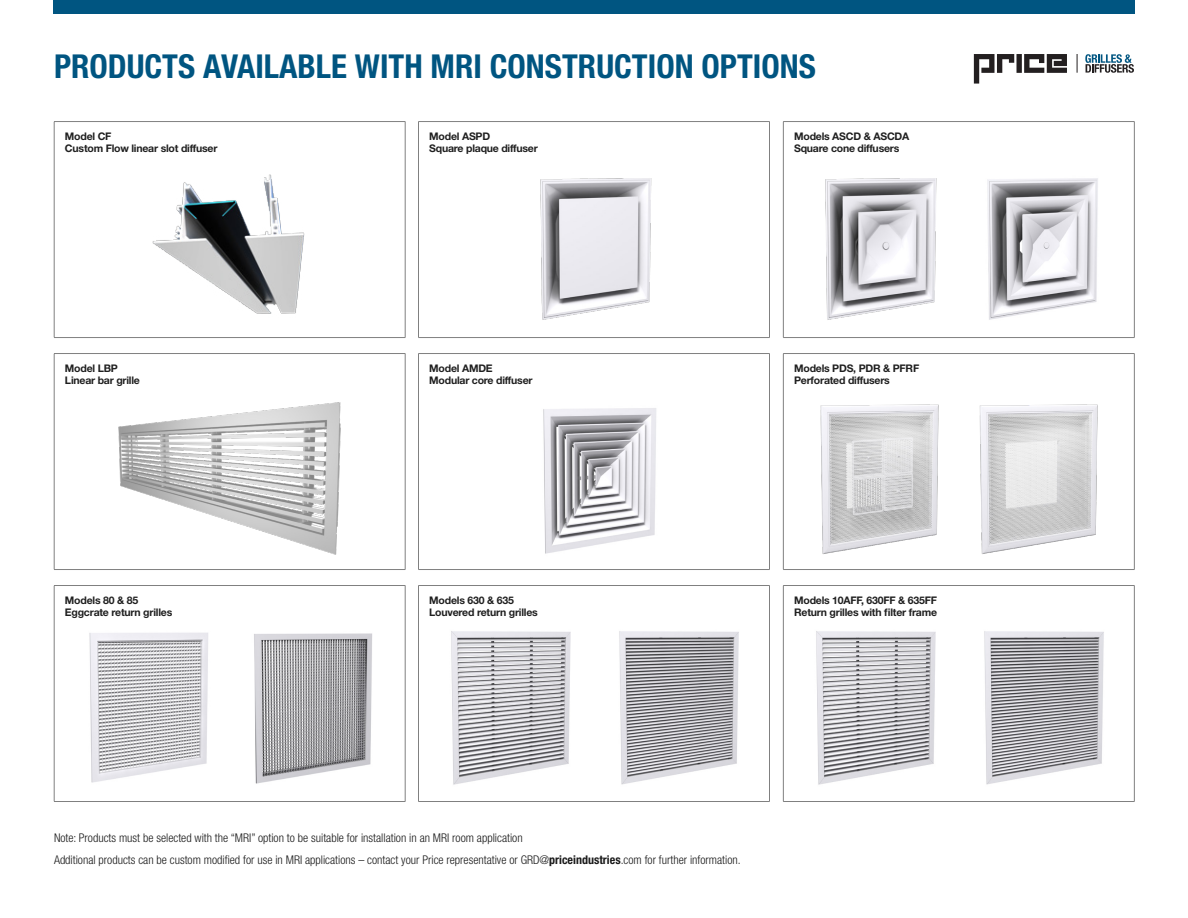
<style>
.page{position:relative;width:1188px;height:918px;background:#fff}
.page>*{position:absolute;margin:0;border:0;box-sizing:border-box;transform-origin:0 0}
.t1{font:700 condensed 33px "Helvetica Neue LT Std";color:#005581}
.t2{font:300 condensed 12px "Helvetica Neue LT Std";color:#1a1a1a}
.t3{font:700 10.5px/12.6px "Helvetica Neue LT Std";letter-spacing:-.02em;color:#1f1f1f}
.s1{font-weight:700}
</style>
<div class="page">
<div style="left:53px;top:0;width:1082px;height:14px;background:#005581"></div>
<svg style="left:1077px;top:54px;width:1px;height:19px"></svg>
<svg style="left:974px;top:54px;width:40px;height:30px"></svg>
<div style="left:1016px;top:54px;width:6px;height:19px;background:#231f20"></div>
<svg style="left:1024px;top:54px;width:43px;height:19px"></svg>
<svg style="left:1085px;top:54px;width:49px;height:19px"></svg>
<hr style="left:54px;top:353px;width:351px;height:1px;background:#808080">
<hr style="left:54px;top:354px;width:1px;height:215px;background:#808080">
<hr style="left:405px;top:354px;width:1px;height:215px;background:#808080">
<hr style="left:54px;top:569px;width:351px;height:1px;background:#808080">
<hr style="left:54px;top:121px;width:351px;height:1px;background:#808080">
<hr style="left:54px;top:122px;width:1px;height:215px;background:#808080">
<hr style="left:405px;top:122px;width:1px;height:215px;background:#808080">
<hr style="left:54px;top:337px;width:351px;height:1px;background:#808080">
<hr style="left:54px;top:585px;width:351px;height:1px;background:#808080">
<hr style="left:54px;top:586px;width:1px;height:215px;background:#808080">
<hr style="left:405px;top:586px;width:1px;height:215px;background:#808080">
<hr style="left:54px;top:801px;width:351px;height:1px;background:#808080">
<hr style="left:418px;top:353px;width:352px;height:1px;background:#808080">
<hr style="left:418px;top:354px;width:1px;height:215px;background:#808080">
<hr style="left:769px;top:354px;width:1px;height:215px;background:#808080">
<hr style="left:418px;top:569px;width:352px;height:1px;background:#808080">
<hr style="left:783px;top:353px;width:352px;height:1px;background:#808080">
<hr style="left:783px;top:354px;width:1px;height:215px;background:#808080">
<hr style="left:1134px;top:354px;width:1px;height:215px;background:#808080">
<hr style="left:783px;top:569px;width:352px;height:1px;background:#808080">
<hr style="left:418px;top:121px;width:352px;height:1px;background:#808080">
<hr style="left:418px;top:122px;width:1px;height:215px;background:#808080">
<hr style="left:769px;top:122px;width:1px;height:215px;background:#808080">
<hr style="left:418px;top:337px;width:352px;height:1px;background:#808080">
<hr style="left:783px;top:121px;width:352px;height:1px;background:#808080">
<hr style="left:783px;top:122px;width:1px;height:215px;background:#808080">
<hr style="left:1134px;top:122px;width:1px;height:215px;background:#808080">
<hr style="left:783px;top:337px;width:352px;height:1px;background:#808080">
<hr style="left:418px;top:585px;width:352px;height:1px;background:#808080">
<hr style="left:418px;top:586px;width:1px;height:215px;background:#808080">
<hr style="left:769px;top:586px;width:1px;height:215px;background:#808080">
<hr style="left:418px;top:801px;width:352px;height:1px;background:#808080">
<hr style="left:783px;top:585px;width:352px;height:1px;background:#808080">
<hr style="left:783px;top:586px;width:1px;height:215px;background:#808080">
<hr style="left:1134px;top:586px;width:1px;height:215px;background:#808080">
<hr style="left:783px;top:801px;width:352px;height:1px;background:#808080">
<img style="left:540px;top:178px;width:112px;height:142px">
<img style="left:543px;top:408px;width:113px;height:146px">
<img style="left:820px;top:404px;width:119px;height:150px">
<img style="left:118px;top:402px;width:223px;height:153px">
<img style="left:979px;top:404px;width:119px;height:150px">
<img style="left:825px;top:178px;width:273px;height:142px">
<img style="left:89px;top:632px;width:283px;height:152px">
<img style="left:451px;top:631px;width:288px;height:154px">
<img style="left:816px;top:631px;width:288px;height:154px">
<img style="left:152px;top:174px;width:153px;height:140px">
<h1 class="t1" style="left:54px;top:46px;width:763px">PRODUCTS AVAILABLE WITH MRI CONSTRUCTION OPTIONS</h1>
<p class="t3" style="left:65px;top:130px;width:154px">Model CF<br>Custom Flow linear slot diffuser</p>
<p class="t3" style="left:429px;top:130px;width:110px">Model ASPD<br>Square plaque diffuser</p>
<p class="t3" style="left:794px;top:130px;width:117px">Models ASCD &amp; ASCDA<br>Square cone diffusers</p>
<p class="t3" style="left:65px;top:362px;width:76px">Model LBP<br>Linear bar grille</p>
<p class="t3" style="left:429px;top:362px;width:105px">Model AMDE<br>Modular core diffuser</p>
<p class="t3" style="left:794px;top:362px;width:127px">Models PDS, PDR &amp; PFRF<br>Perforated diffusers</p>
<p class="t3" style="left:65px;top:594px;width:109px">Models 80 &amp; 85<br>Eggcrate return grilles</p>
<p class="t3" style="left:429px;top:594px;width:110px">Models 630 &amp; 635<br>Louvered return grilles</p>
<p class="t3" style="left:794px;top:594px;width:144px">Models 10AFF, 630FF &amp; 635FF<br>Return grilles with filter frame</p>
<p class="t2" style="left:54px;top:831px;width:470px">Note: Products must be selected with the “MRI” option to be suitable for installation in an MRI room application</p>
<p class="t2" style="left:54px;top:853px;width:688px">Additional products can be custom modified for use in MRI applications – contact your Price representative or GRD@<span class="s1">priceindustries</span>.com for further information.</p>
</div>
